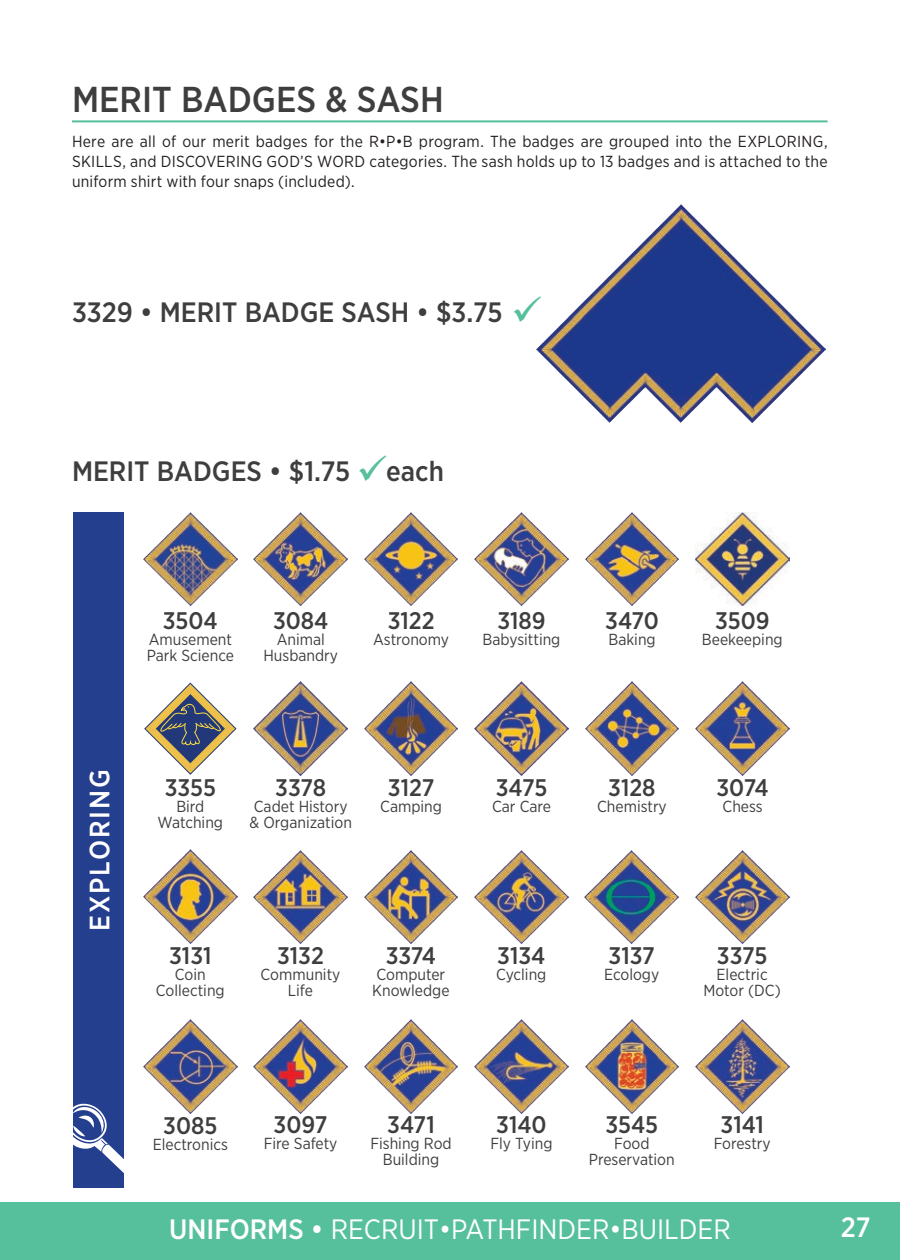
<style>
.page{position:relative;width:900px;height:1260px;background:#fff}
.page>*{position:absolute;margin:0;border:0;box-sizing:border-box;transform-origin:0 0}
.t1{font:500 36px "Gotham Narrow";color:#3e3e3e}
.t2{font:500 28px "Gotham Narrow";color:#3e3e3e}
.t3{font:28px "Gotham Narrow";color:#fff}
.t4{font:500 28px "Gotham Narrow";letter-spacing:.07em;color:#fff}
.t5{font:500 24px "Gotham Narrow";color:#3e3e3e}
.t6{font:16px/16px "Gotham Narrow";color:#3e3e3e;text-align:center}
.Text{font:16px/20px "Gotham Narrow";letter-spacing:.015em;color:#231f20;text-align:justify}
.s1{font-weight:500}
</style>
<div class="page">
<hr style="left:72px;top:120px;width:756px;height:2px;background:#56c09c">
<img style="left:537px;top:204px;width:289px;height:219px">
<div style="left:0;top:1202px;width:900px;height:58px;background:#56c09c"></div>
<img style="left:475px;top:512px;width:93px;height:94px">
<img style="left:144px;top:512px;width:93px;height:94px">
<img style="left:254px;top:512px;width:94px;height:94px">
<img style="left:364px;top:512px;width:94px;height:94px">
<img style="left:585px;top:512px;width:94px;height:94px">
<svg style="left:144px;top:682px;width:93px;height:93px"></svg>
<img style="left:254px;top:682px;width:94px;height:94px">
<img style="left:364px;top:682px;width:94px;height:94px">
<img style="left:585px;top:682px;width:94px;height:94px">
<img style="left:475px;top:682px;width:93px;height:94px">
<img style="left:144px;top:850px;width:93px;height:93px">
<img style="left:254px;top:850px;width:93px;height:94px">
<img style="left:364px;top:850px;width:94px;height:94px">
<img style="left:475px;top:850px;width:93px;height:94px">
<img style="left:696px;top:512px;width:93px;height:94px">
<div style="left:73px;top:512px;width:50px;height:676px;background:#253f8f"></div>
<img style="left:585px;top:850px;width:94px;height:94px">
<img style="left:695px;top:850px;width:94px;height:94px">
<img style="left:144px;top:1020px;width:93px;height:93px">
<img style="left:254px;top:1020px;width:93px;height:93px">
<img style="left:364px;top:1020px;width:94px;height:93px">
<img style="left:475px;top:1020px;width:93px;height:93px">
<img style="left:585px;top:1020px;width:94px;height:93px">
<img style="left:696px;top:1020px;width:93px;height:93px">
<svg style="left:73px;top:1103px;width:51px;height:72px"></svg>
<img style="left:696px;top:682px;width:93px;height:94px">
<svg style="left:537px;top:295px;width:4px;height:27px"></svg>
<p class="t1" style="left:72px;top:76px;width:373px">MERIT BADGES &amp; SASH</p>
<p class="Text" style="left:72px;top:131px;width:757px">Here are all of our merit badges for the R•P•B program. The badges are grouped into the EXPLORING, SKILLS, and DISCOVERING GOD’S WORD categories. The sash holds up to 13 badges and is attached to the uniform shirt with four snaps (included).</p>
<p class="t2" style="left:72px;top:294px;width:432px">3329 • MERIT BADGE SASH • $3.75</p>
<p class="t2" style="left:72px;top:453px;width:280px">MERIT BADGES • $1.75</p>
<p class="t2" style="left:386px;top:453px;width:59px">each</p>
<p class="t5" style="left:163px;top:605px;width:56px">3504</p>
<p class="t6" style="left:147px;top:631px;width:89px;text-align:left">Amusement<br>Park Science</p>
<p class="t5" style="left:273px;top:605px;width:57px">3084</p>
<p class="t6" style="left:263px;top:631px;width:76px">Animal<br>Husbandry</p>
<p class="t5" style="left:388px;top:605px;width:48px">3122</p>
<p class="t6" style="left:373px;top:631px;width:77px">Astronomy</p>
<p class="t5" style="left:497px;top:605px;width:50px">3189</p>
<p class="t6" style="left:483px;top:631px;width:79px">Babysitting</p>
<p class="t5" style="left:605px;top:605px;width:55px">3470</p>
<p class="t6" style="left:608px;top:631px;width:49px">Baking</p>
<p class="t5" style="left:715px;top:605px;width:56px">3509</p>
<p class="t6" style="left:702px;top:631px;width:82px">Beekeeping</p>
<p class="t4" style="left:82px;top:931px;width:164px;rotate:-90deg">EXPLORING</p>
<p class="t5" style="left:165px;top:772px;width:53px">3355</p>
<p class="t6" style="left:158px;top:798px;width:67px">Bird<br>Watching</p>
<p class="t5" style="left:275px;top:772px;width:52px">3378</p>
<p class="t6" style="left:250px;top:798px;width:104px;text-align:left">Cadet History &amp; Organization</p>
<p class="t5" style="left:388px;top:772px;width:48px">3127</p>
<p class="t6" style="left:380px;top:798px;width:63px">Camping</p>
<p class="t5" style="left:496px;top:772px;width:53px">3475</p>
<p class="t6" style="left:492px;top:798px;width:60px">Car Care</p>
<p class="t5" style="left:169px;top:940px;width:44px">3131</p>
<p class="t6" style="left:156px;top:966px;width:70px">Coin<br>Collecting</p>
<p class="t5" style="left:277px;top:940px;width:48px">3132</p>
<p class="t6" style="left:261px;top:966px;width:81px">Community<br>Life</p>
<p class="t5" style="left:386px;top:940px;width:52px">3374</p>
<p class="t6" style="left:372px;top:966px;width:79px;text-align:left">Computer<br>Knowledge</p>
<p class="t5" style="left:497px;top:940px;width:50px">3134</p>
<p class="t6" style="left:496px;top:966px;width:52px">Cycling</p>
<p class="t5" style="left:608px;top:772px;width:49px">3128</p>
<p class="t6" style="left:597px;top:798px;width:71px">Chemistry</p>
<p class="t5" style="left:716px;top:772px;width:54px">3074</p>
<p class="t6" style="left:722px;top:798px;width:42px">Chess</p>
<p class="t5" style="left:609px;top:940px;width:48px">3137</p>
<p class="t6" style="left:604px;top:966px;width:57px">Ecology</p>
<p class="t5" style="left:717px;top:940px;width:52px">3375</p>
<p class="t6" style="left:703px;top:966px;width:79px">Electric<br>Motor (DC)</p>
<p class="t5" style="left:163px;top:1110px;width:56px">3085</p>
<p class="t6" style="left:153px;top:1136px;width:77px">Electronics</p>
<p class="t5" style="left:274px;top:1109px;width:55px">3097</p>
<p class="t6" style="left:264px;top:1135px;width:75px">Fire Safety</p>
<p class="t5" style="left:387px;top:1109px;width:49px">3471</p>
<p class="t6" style="left:370px;top:1135px;width:83px">Fishing Rod<br>Building</p>
<p class="t5" style="left:496px;top:1109px;width:52px">3140</p>
<p class="t6" style="left:490px;top:1135px;width:64px">Fly Tying</p>
<p class="t5" style="left:605px;top:1109px;width:54px">3545</p>
<p class="t6" style="left:589px;top:1135px;width:87px">Food<br>Preservation</p>
<p class="t5" style="left:721px;top:1109px;width:45px">3141</p>
<p class="t6" style="left:714px;top:1135px;width:59px">Forestry</p>
<p class="t3" style="left:169px;top:1211px;width:563px"><span class="s1">UNIFORMS •</span> RECRUIT•PATHFINDER•BUILDER</p>
<h2 class="t4" style="left:841px;top:1209px;width:31px">27</h2>
</div>
